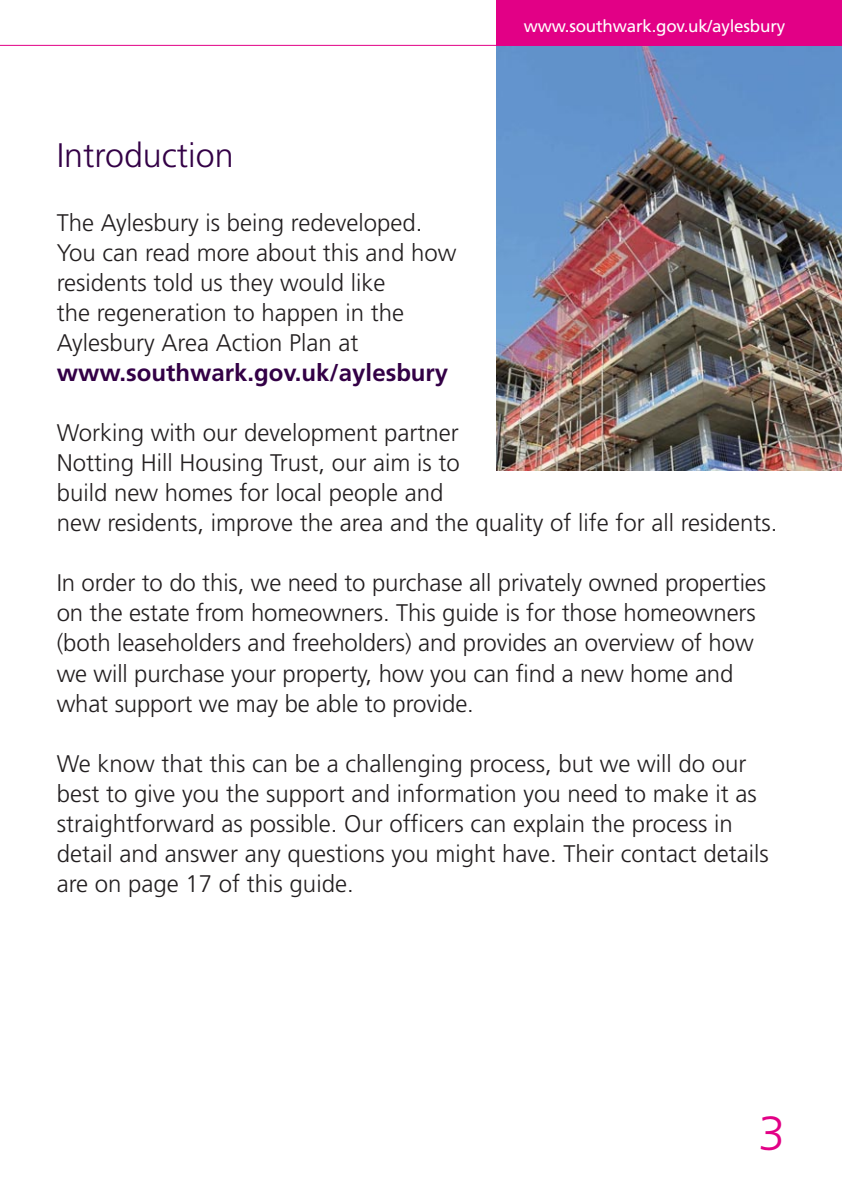
<style>
.page{position:relative;width:842px;height:1191px;background:#fff}
.page>*{position:absolute;margin:0;border:0;box-sizing:border-box;transform-origin:0 0}
.t1{font:300 48px "Frutiger";color:#e20086}
.t2{font:300 34px "Frutiger";color:#330046}
.t3{font:300 24px/30px "Frutiger";color:#231f20}
.t4{font:700 24px "Frutiger";color:#330046}
.t5{font:17px "Frutiger";letter-spacing:-.01em;color:#fff}
</style>
<div class="page">
<img style="left:497px;top:46px;width:345px;height:424px">
<div style="left:497px;top:0;width:345px;height:45px;background:#e20086"></div>
<hr style="left:0;top:45px;width:842px;height:1px;background:#e20086">
<h2 class="t2" style="left:57px;top:142px;width:178px">Introduction</h2>
<p class="t5" style="left:524px;top:19px;width:263px">www.southwark.gov.uk/aylesbury</p>
<p class="t3" style="left:57px;top:210px;width:401px">The Aylesbury is being redeveloped.<br>You can read more about this and how residents told us they would like<br>the regeneration to happen in the Aylesbury Area Action Plan at</p>
<p class="t4" style="left:57px;top:363px;width:393px">www.southwark.gov.uk/aylesbury</p>
<p class="t3" style="left:57px;top:420px;width:722px">Working with our development partner<br>Notting Hill Housing Trust, our aim is to<br>build new homes for local people and<br>new residents, improve the area and the quality of life for all residents.</p>
<p class="t3" style="left:57px;top:570px;width:711px">In order to do this, we need to purchase all privately owned properties on the estate from homeowners. This guide is for those homeowners (both leaseholders and freeholders) and provides an overview of how we will purchase your property, how you can find a new home and what support we may be able to provide.</p>
<p class="t3" style="left:57px;top:750px;width:713px">We know that this can be a challenging process, but we will do our best to give you the support and information you need to make it as straightforward as possible. Our officers can explain the process in detail and answer any questions you might have. Their contact details are on page 17 of this guide.</p>
<h1 class="t1" style="left:759px;top:1114px;width:28px">3</h1>
</div>
